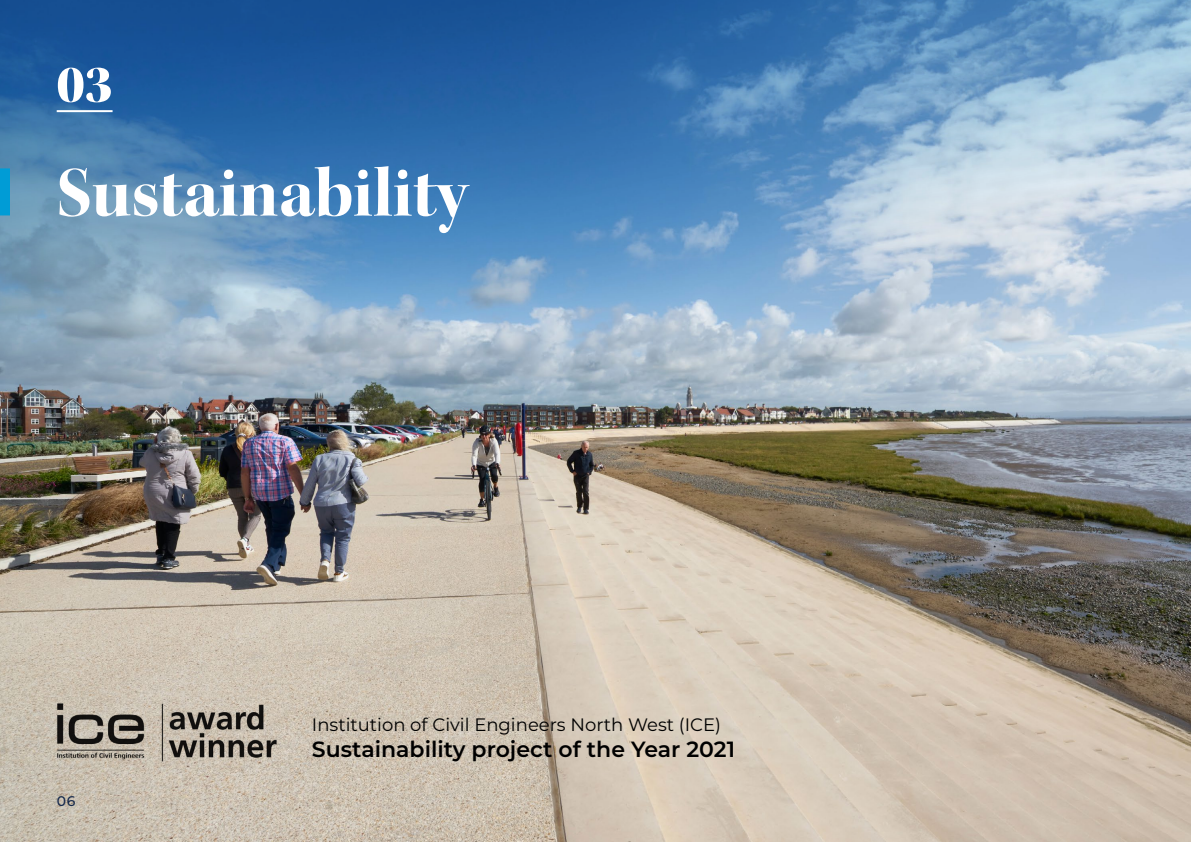
<style>
.page{position:relative;width:1191px;height:842px;background:#fff}
.page>*{position:absolute;margin:0;border:0;box-sizing:border-box;transform-origin:0 0}
.Heading_01{font:72px "Kepler Std Bold Disp";color:#fff}
.Number{font:54px "Kepler Std Black Disp";color:#fff}
.Body{font:600 22px "Montserrat";color:#000}
.Body-2{font:18px "Montserrat";color:#000}
.t1{font:500 14px "Montserrat";color:#14284b}
</style>
<div class="page">
<img style="left:0;top:0;width:1191px;height:841px">
<div style="left:0;top:168px;width:10px;height:47px;background:#009cd6"></div>
<img style="left:46px;top:695px;width:99px;height:68px">
<img style="left:150px;top:696px;width:136px;height:68px">
<hr style="left:57px;top:110px;width:56px;height:2px;background:#fff">
<p class="Number" style="left:57px;top:54px;width:57px">03</p>
<p class="Heading_01" style="left:57px;top:152px;width:412px">Sustainability</p>
<p class="t1" style="left:57px;top:791px;width:20px">06</p>
<p class="Body-2" style="left:312px;top:712px;width:411px">Institution of Civil Engineers North West (ICE)</p>
<p class="Body" style="left:312px;top:733px;width:424px">Sustainability project of the Year 2021</p>
</div>
